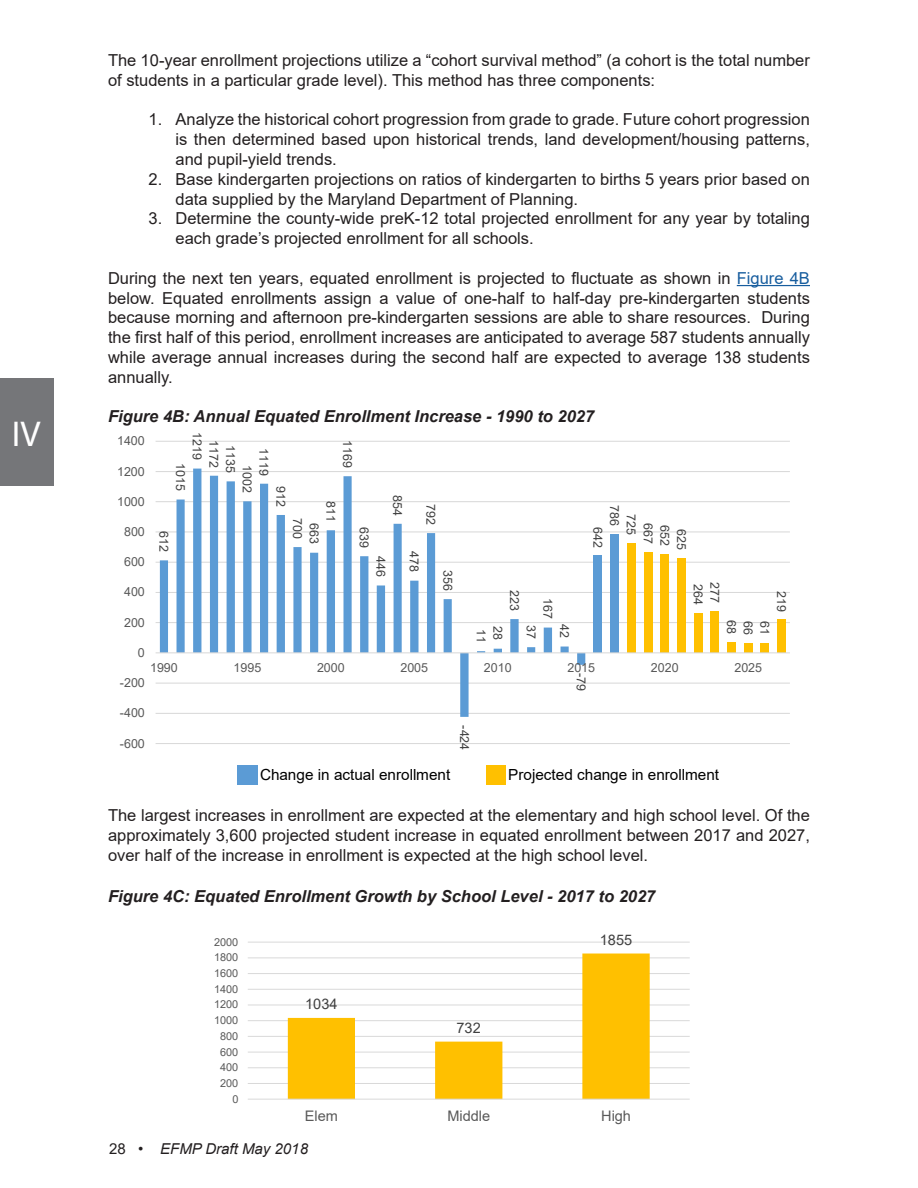
<style>
.page{position:relative;width:918px;height:1188px;background:#fff}
.page>*{position:absolute;margin:0;border:0;box-sizing:border-box;transform-origin:0 0}
.t1{font:36px "Myriad Pro";color:#fff}
.Numbered_List{font:16.5px/19.8px "Arial";color:#231f20}
.Table_Chart_Heading{font:italic 700 16.5px "Arial";color:#231f20}
.t2{font:15.3px "Arial";color:#000}
.t3{font:italic 15px "Arial";color:#231f20}
.t4{font:14.55px "Arial";color:#595959}
.t5{font:14.55px "Arial";letter-spacing:.005em;color:#404040}
.t6{font:12.45px "Arial";letter-spacing:.005em;color:#404040}
.t7{font:12.45px "Arial";letter-spacing:.005em;color:#595959}
.t8{font:10.95px "Arial";letter-spacing:.005em;color:#595959}
.s1{color:#175d9e}
.s2{font-style:normal}
</style>
<div class="page">
<div style="left:1px;top:379px;width:52px;height:106px;background:#757679"></div>
<div style="left:0;top:378px;width:54px;height:108px;border:2px solid #757679"></div>
<hr style="left:737px;top:285px;width:73px;height:1px;background:#175d9e">
<div style="left:237px;top:765px;width:20px;height:19px;background:#5b9bd5"></div>
<div style="left:486px;top:765px;width:20px;height:19px;background:#ffc000"></div>
<hr style="left:156px;top:743px;width:634px;height:1px;background:#d9d9d9">
<hr style="left:156px;top:713px;width:634px;height:1px;background:#d9d9d9">
<hr style="left:156px;top:683px;width:634px;height:1px;background:#d9d9d9">
<hr style="left:156px;top:622px;width:634px;height:1px;background:#d9d9d9">
<hr style="left:156px;top:592px;width:634px;height:1px;background:#d9d9d9">
<hr style="left:156px;top:562px;width:634px;height:1px;background:#d9d9d9">
<hr style="left:156px;top:531px;width:634px;height:1px;background:#d9d9d9">
<hr style="left:156px;top:501px;width:634px;height:1px;background:#d9d9d9">
<hr style="left:156px;top:471px;width:634px;height:1px;background:#d9d9d9">
<hr style="left:156px;top:441px;width:634px;height:1px;background:#d9d9d9">
<div style="left:594px;top:556px;width:8px;height:97px;background:#5b9bd5"></div>
<div style="left:611px;top:534px;width:8px;height:119px;background:#5b9bd5"></div>
<div style="left:627px;top:543px;width:8px;height:110px;background:#ffc000"></div>
<div style="left:644px;top:552px;width:8px;height:101px;background:#ffc000"></div>
<div style="left:661px;top:554px;width:8px;height:99px;background:#ffc000"></div>
<div style="left:677px;top:558px;width:9px;height:95px;background:#ffc000"></div>
<div style="left:694px;top:613px;width:8px;height:40px;background:#ffc000"></div>
<div style="left:711px;top:611px;width:8px;height:42px;background:#ffc000"></div>
<div style="left:727px;top:643px;width:9px;height:10px;background:#ffc000"></div>
<div style="left:744px;top:643px;width:8px;height:10px;background:#ffc000"></div>
<div style="left:761px;top:644px;width:8px;height:9px;background:#ffc000"></div>
<div style="left:777px;top:620px;width:9px;height:33px;background:#ffc000"></div>
<svg style="left:160px;top:469px;width:425px;height:248px"></svg>
<hr style="left:156px;top:652px;width:634px;height:1px;background:#d9d9d9">
<hr style="left:248px;top:1083px;width:442px;height:1px;background:#d9d9d9">
<hr style="left:248px;top:1067px;width:442px;height:1px;background:#d9d9d9">
<hr style="left:248px;top:1052px;width:442px;height:1px;background:#d9d9d9">
<hr style="left:248px;top:1036px;width:442px;height:1px;background:#d9d9d9">
<hr style="left:248px;top:1020px;width:442px;height:1px;background:#d9d9d9">
<hr style="left:248px;top:1005px;width:442px;height:1px;background:#d9d9d9">
<hr style="left:248px;top:989px;width:442px;height:1px;background:#d9d9d9">
<hr style="left:248px;top:973px;width:442px;height:1px;background:#d9d9d9">
<hr style="left:248px;top:957px;width:442px;height:1px;background:#d9d9d9">
<hr style="left:248px;top:942px;width:442px;height:1px;background:#d9d9d9">
<svg style="left:288px;top:954px;width:362px;height:145px"></svg>
<hr style="left:248px;top:1099px;width:442px;height:1px;background:#d9d9d9">
<p class="t1" style="left:12px;top:412px;width:30px">IV</p>
<p class="Numbered_List" style="left:108px;top:50px;width:703px">The 10-year enrollment projections utilize a “cohort survival method” (a cohort is the total number of students in a particular grade level). This method has three components:</p>
<p class="Numbered_List" style="left:176px;top:110px;width:636px;text-align:justify;text-indent:-27px">1. Analyze the historical cohort progression from grade to grade. Future cohort progression is then determined based upon historical trends, land development/housing patterns, and pupil-yield trends.</p>
<p class="Numbered_List" style="left:176px;top:169px;width:636px;text-indent:-27px">2. Base kindergarten projections on ratios of kindergarten to births 5 years prior based on data supplied by the Maryland Department of Planning.</p>
<p class="Numbered_List" style="left:176px;top:209px;width:636px;text-indent:-27px">3. Determine the county-wide preK-12 total projected enrollment for any year by totaling each grade’s projected enrollment for all schools.</p>
<p class="Numbered_List" style="left:108px;top:268px;width:704px;text-align:justify">During the next ten years, equated enrollment is projected to fluctuate as shown in <span class="s1">Figure 4B </span>below. Equated enrollments assign a value of one-half to half-day pre-kindergarten students because morning and afternoon pre-kindergarten sessions are able to share resources. During the first half of this period, enrollment increases are anticipated to average 587 students annually while average annual increases during the second half are expected to average 138 students annually.</p>
<p class="Table_Chart_Heading" style="left:108px;top:406px;width:488px">Figure 4B: Annual Equated Enrollment Increase - 1990 to 2027</p>
<p class="t7" style="left:117px;top:432px;width:29px">1400</p>
<p class="t7" style="left:117px;top:463px;width:29px">1200</p>
<p class="t7" style="left:117px;top:493px;width:29px">1000</p>
<p class="t7" style="left:124px;top:523px;width:22px">800</p>
<p class="t7" style="left:124px;top:553px;width:22px">600</p>
<p class="t7" style="left:124px;top:584px;width:22px">400</p>
<p class="t6" style="left:206px;top:432px;width:29px;rotate:90deg">1219</p>
<p class="t6" style="left:222px;top:440px;width:29px;rotate:90deg">1172</p>
<p class="t6" style="left:239px;top:445px;width:29px;rotate:90deg">1135</p>
<p class="t6" style="left:356px;top:440px;width:29px;rotate:90deg">1169</p>
<p class="t6" style="left:273px;top:448px;width:29px;rotate:90deg">1119</p>
<p class="t6" style="left:189px;top:463px;width:29px;rotate:90deg">1015</p>
<p class="t6" style="left:256px;top:465px;width:29px;rotate:90deg">1002</p>
<p class="t6" style="left:289px;top:486px;width:22px;rotate:90deg">912</p>
<p class="t6" style="left:406px;top:495px;width:22px;rotate:90deg">854</p>
<p class="t6" style="left:339px;top:501px;width:22px;rotate:90deg">811</p>
<p class="t6" style="left:440px;top:504px;width:22px;rotate:90deg">792</p>
<p class="t6" style="left:306px;top:518px;width:22px;rotate:90deg">700</p>
<p class="t6" style="left:323px;top:523px;width:22px;rotate:90deg">663</p>
<p class="t6" style="left:373px;top:527px;width:22px;rotate:90deg">639</p>
<p class="t6" style="left:172px;top:531px;width:22px;rotate:90deg">612</p>
<p class="t6" style="left:423px;top:551px;width:22px;rotate:90deg">478</p>
<p class="t6" style="left:389px;top:556px;width:22px;rotate:90deg">446</p>
<p class="t6" style="left:456px;top:570px;width:22px;rotate:90deg">356</p>
<p class="t7" style="left:124px;top:614px;width:22px">200</p>
<p class="t6" style="left:623px;top:505px;width:22px;rotate:90deg">786</p>
<p class="t6" style="left:640px;top:514px;width:22px;rotate:90deg">725</p>
<p class="t6" style="left:657px;top:523px;width:22px;rotate:90deg">667</p>
<p class="t6" style="left:673px;top:525px;width:22px;rotate:90deg">652</p>
<p class="t6" style="left:690px;top:529px;width:22px;rotate:90deg">625</p>
<p class="t6" style="left:607px;top:527px;width:22px;rotate:90deg">642</p>
<p class="t6" style="left:523px;top:590px;width:22px;rotate:90deg">223</p>
<p class="t6" style="left:556px;top:598px;width:22px;rotate:90deg">167</p>
<p class="t6" style="left:707px;top:584px;width:22px;rotate:90deg">264</p>
<p class="t6" style="left:723px;top:582px;width:22px;rotate:90deg">277</p>
<p class="t6" style="left:790px;top:591px;width:22px;rotate:90deg">219</p>
<p class="t6" style="left:490px;top:629px;width:15px;rotate:90deg">11</p>
<p class="t6" style="left:506px;top:626px;width:15px;rotate:90deg">28</p>
<p class="t6" style="left:540px;top:625px;width:15px;rotate:90deg">37</p>
<p class="t6" style="left:573px;top:624px;width:15px;rotate:90deg">42</p>
<p class="t6" style="left:740px;top:620px;width:15px;rotate:90deg">68</p>
<p class="t6" style="left:757px;top:621px;width:15px;rotate:90deg">66</p>
<p class="t6" style="left:774px;top:621px;width:15px;rotate:90deg">61</p>
<p class="t7" style="left:138px;top:644px;width:8px">0</p>
<p class="t7" style="left:150px;top:659px;width:29px">1990</p>
<p class="t7" style="left:234px;top:659px;width:29px">1995</p>
<p class="t7" style="left:317px;top:659px;width:29px">2000</p>
<p class="t7" style="left:401px;top:659px;width:29px">2005</p>
<p class="t7" style="left:484px;top:659px;width:29px">2010</p>
<p class="t7" style="left:567px;top:659px;width:29px">2015</p>
<p class="t7" style="left:651px;top:659px;width:29px">2020</p>
<p class="t7" style="left:734px;top:659px;width:29px">2025</p>
<p class="t6" style="left:590px;top:673px;width:20px;rotate:90deg">-79</p>
<p class="t7" style="left:120px;top:674px;width:26px">-200</p>
<p class="t7" style="left:120px;top:704px;width:26px">-400</p>
<p class="t7" style="left:120px;top:735px;width:26px">-600</p>
<p class="t6" style="left:473px;top:725px;width:27px;rotate:90deg">-424</p>
<p class="t2" style="left:260px;top:764px;width:192px">Change in actual enrollment</p>
<p class="t2" style="left:508px;top:764px;width:212px">Projected change in enrollment</p>
<p class="Numbered_List" style="left:108px;top:805px;width:703px;text-align:justify">The largest increases in enrollment are expected at the elementary and high school level. Of the approximately 3,600 projected student increase in equated enrollment between 2017 and 2027, over half of the increase in enrollment is expected at the high school level.</p>
<p class="Table_Chart_Heading" style="left:108px;top:885px;width:549px">Figure 4C: Equated Enrollment Growth by School Level - 2017 to 2027</p>
<p class="t8" style="left:214px;top:934px;width:26px">2000</p>
<p class="t8" style="left:214px;top:950px;width:26px">1800</p>
<p class="t8" style="left:214px;top:966px;width:26px">1600</p>
<p class="t8" style="left:214px;top:981px;width:26px">1400</p>
<p class="t8" style="left:214px;top:997px;width:26px">1200</p>
<p class="t8" style="left:214px;top:1013px;width:26px">1000</p>
<p class="t8" style="left:220px;top:1028px;width:20px">800</p>
<p class="t8" style="left:220px;top:1044px;width:20px">600</p>
<p class="t8" style="left:220px;top:1060px;width:20px">400</p>
<p class="t8" style="left:220px;top:1076px;width:20px">200</p>
<p class="t8" style="left:232px;top:1091px;width:8px">0</p>
<p class="t5" style="left:305px;top:994px;width:34px">1034</p>
<p class="t5" style="left:457px;top:1018px;width:26px">732</p>
<p class="t5" style="left:600px;top:930px;width:34px">1855</p>
<p class="t4" style="left:305px;top:1106px;width:35px">Elem</p>
<p class="t4" style="left:447px;top:1106px;width:44px">Middle</p>
<p class="t4" style="left:601px;top:1106px;width:31px">High</p>
<p class="t3" style="left:109px;top:1139px;width:200px"><span class="s2">28 •</span> EFMP Draft May 2018</p>
</div>
